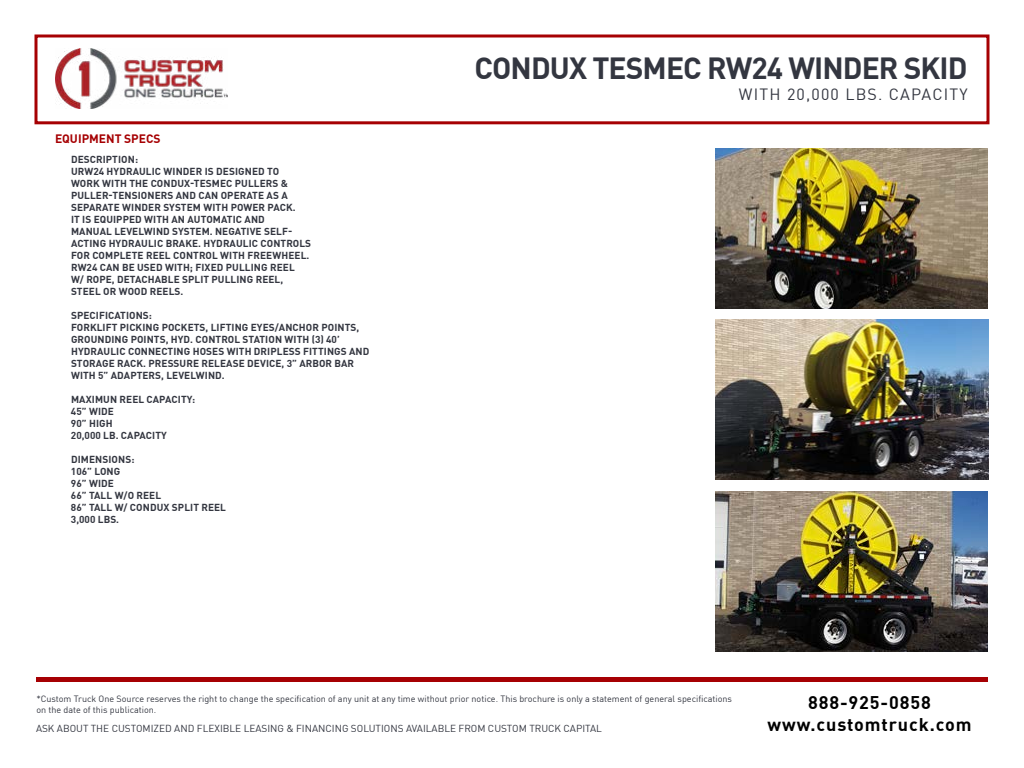
<style>
.page{position:relative;width:1024px;height:768px;background:#fff}
.page>*{position:absolute;margin:0;border:0;box-sizing:border-box;transform-origin:0 0}
.t1{font:700 30px "DIN Pro";letter-spacing:-.03em;color:#333640}
.t2{font:700 18px/21.6px "DIN Pro";letter-spacing:.05em;color:#000;text-align:center}
.t3{font:16px "DIN Pro";letter-spacing:.075em;color:#333640}
.t4{font:700 12px "DIN Pro";color:#a60003}
.t5{font:700 10px/12px "DIN Pro";letter-spacing:.01em;color:#333640}
.t6{font:10px "DIN Pro";color:#333640}
.t7{font:9px/10.8px "DIN Pro";color:#333640}
</style>
<div class="page">
<div style="left:34px;top:34px;width:956px;height:90px;background:#fff;border:3px solid #a60003"></div>
<img style="left:56px;top:49px;width:172px;height:60px">
<img style="left:715px;top:148px;width:273px;height:160px">
<img style="left:716px;top:320px;width:272px;height:160px">
<img style="left:715px;top:491px;width:273px;height:160px">
<div style="left:36px;top:677px;width:952px;height:5px;background:#a60003"></div>
<p class="t4" style="left:55px;top:129px;width:107px">EQUIPMENT SPECS</p>
<p class="t5" style="left:71px;top:153px;width:242px">DESCRIPTION:<br>URW24 HYDRAULIC WINDER IS DESIGNED TO<br>WORK WITH THE CONDUX-TESMEC PULLERS &amp; PULLER-TENSIONERS AND CAN OPERATE AS A SEPARATE WINDER SYSTEM WITH POWER PACK.<br>IT IS EQUIPPED WITH AN AUTOMATIC AND<br>MANUAL LEVELWIND SYSTEM. NEGATIVE SELF-ACTING HYDRAULIC BRAKE. HYDRAULIC CONTROLS FOR COMPLETE REEL CONTROL WITH FREEWHEEL.<br>RW24 CAN BE USED WITH; FIXED PULLING REEL<br>W/ ROPE, DETACHABLE SPLIT PULLING REEL, STEEL OR WOOD REELS.</p>
<p class="t5" style="left:71px;top:309px;width:300px">SPECIFICATIONS:<br>FORKLIFT PICKING POCKETS, LIFTING EYES/ANCHOR POINTS, GROUNDING POINTS, HYD. CONTROL STATION WITH (3) 40’ HYDRAULIC CONNECTING HOSES WITH DRIPLESS FITTINGS AND STORAGE RACK. PRESSURE RELEASE DEVICE, 3” ARBOR BAR WITH 5” ADAPTERS, LEVELWIND.</p>
<p class="t5" style="left:71px;top:393px;width:126px">MAXIMUN REEL CAPACITY:<br>45” WIDE<br>90” HIGH<br>20,000 LB. CAPACITY</p>
<p class="t5" style="left:71px;top:453px;width:157px">DIMENSIONS:<br>106” LONG<br>96” WIDE<br>66” TALL W/O REEL<br>86” TALL W/ CONDUX SPLIT REEL<br>3,000 LBS.</p>
<h1 class="t1" style="left:474px;top:45px;width:495px">CONDUX TESMEC RW24 WINDER SKID</h1>
<h3 class="t3" style="left:739px;top:82px;width:230px">WITH 20,000 LBS. CAPACITY</h3>
<p class="t7" style="left:36px;top:693px;width:697px">*Custom Truck One Source reserves the right to change the specification of any unit at any time without prior notice. This brochure is only a statement of general specifications on the date of this publication.</p>
<p class="t6" style="left:36px;top:720px;width:567px">ASK ABOUT THE CUSTOMIZED AND FLEXIBLE LEASING &amp; FINANCING SOLUTIONS AVAILABLE FROM CUSTOM TRUCK CAPITAL</p>
<h2 class="t2" style="left:767px;top:691px;width:206px">888-925-0858 www.customtruck.com</h2>
</div>
